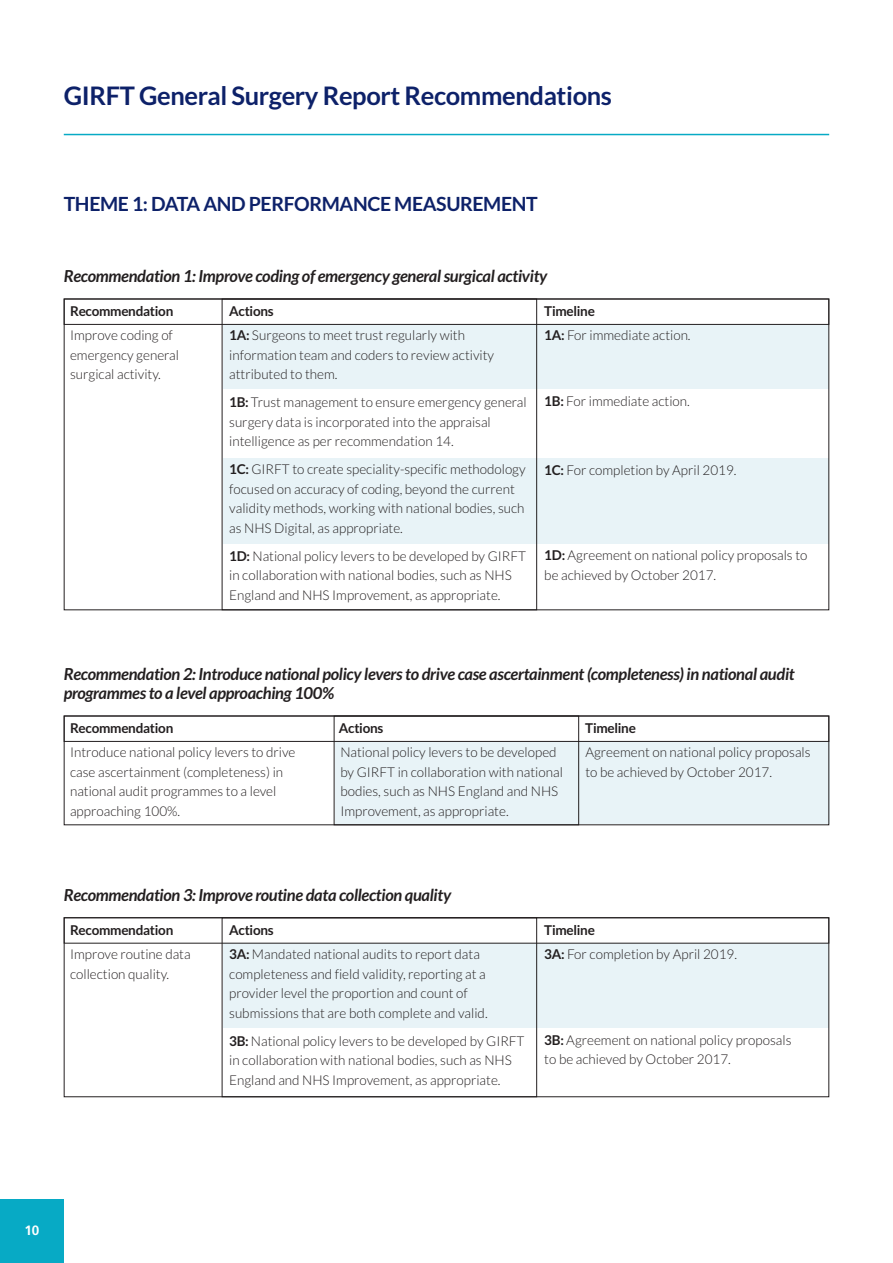
<style>
.page{position:relative;width:893px;height:1263px;background:#fff}
.page>*{position:absolute;margin:0;border:0;box-sizing:border-box;transform-origin:0 0}
.t1{font:700 25.5px "Lato";letter-spacing:-.015em;color:#0d2169}
.t2{font:700 19.5px "Lato";letter-spacing:-.02em;color:#0d2169}
.t3{font:italic 700 16.5px/19.5px "Lato";letter-spacing:-.02em;color:#231f20}
.t4{font:300 13.5px/19.5px "Lato";color:#231f20}
.t5{font:700 13.5px "Lato";letter-spacing:-.02em;color:#231f20}
.t6{font:700 13.5px "Frutiger";color:#fff}
.s1{font-weight:700}
</style>
<div class="page">
<hr style="left:64px;top:134px;width:765px;height:1px;background:#07aac5">
<div style="left:0;top:1199px;width:64px;height:64px;background:#07aac5"></div>
<div style="left:223px;top:324px;width:606px;height:65px;background:#e8f3f7"></div>
<div style="left:223px;top:458px;width:606px;height:85px;background:#e8f3f7"></div>
<div style="left:64px;top:299px;width:765px;height:26px;border:1px solid #231f20"></div>
<div style="left:335px;top:741px;width:494px;height:83px;background:#e8f3f7"></div>
<div style="left:334px;top:716px;width:245px;height:109px;border:1px solid #231f20"></div>
<div style="left:64px;top:716px;width:765px;height:26px;border:1px solid #231f20"></div>
<div style="left:223px;top:943px;width:606px;height:85px;background:#e8f3f7"></div>
<div style="left:222px;top:917px;width:315px;height:180px;border:1px solid #231f20"></div>
<div style="left:64px;top:917px;width:765px;height:26px;border:1px solid #231f20"></div>
<h1 class="t1" style="left:64px;top:81px;width:550px">GIRFT General Surgery Report Recommendations</h1>
<h2 class="t2" style="left:64px;top:193px;width:475px">THEME 1: DATA AND PERFORMANCE MEASUREMENT</h2>
<p class="t3" style="left:64px;top:267px;width:485px">Recommendation 1: Improve coding of emergency general surgical activity</p>
<p class="t5" style="left:70px;top:304px;width:105px">Recommendation</p>
<p class="t5" style="left:229px;top:304px;width:46px">Actions</p>
<p class="t4" style="left:70px;top:326px;width:110px">Improve coding of emergency general surgical activity.</p>
<p class="t4" style="left:229px;top:326px;width:267px"><span class="s1">1A:</span> Surgeons to meet trust regularly with information team and coders to review activity attributed to them.</p>
<p class="t4" style="left:229px;top:393px;width:299px"><span class="s1">1B:</span> Trust management to ensure emergency general surgery data is incorporated into the appraisal intelligence as per recommendation 14.</p>
<p class="t4" style="left:229px;top:460px;width:298px"><span class="s1">1C:</span> GIRFT to create speciality-specific methodology focused on accuracy of coding, beyond the current validity methods, working with national bodies, such as NHS Digital, as appropriate.</p>
<p class="t4" style="left:229px;top:546px;width:298px"><span class="s1">1D:</span> National policy levers to be developed by GIRFT in collaboration with national bodies, such as NHS<br>England and NHS Improvement, as appropriate.</p>
<p class="t5" style="left:544px;top:304px;width:52px">Timeline</p>
<p class="t4" style="left:544px;top:326px;width:148px"><span class="s1">1A:</span> For immediate action.</p>
<p class="t4" style="left:544px;top:391px;width:147px"><span class="s1">1B:</span> For immediate action.</p>
<p class="t4" style="left:544px;top:460px;width:194px"><span class="s1">1C:</span> For completion by April 2019.</p>
<p class="t4" style="left:544px;top:546px;width:265px"><span class="s1">1D:</span> Agreement on national policy proposals to be achieved by October 2017.</p>
<p class="t3" style="left:64px;top:664px;width:732px">Recommendation 2: Introduce national policy levers to drive case ascertainment (completeness) in national audit programmes to a level approaching 100%</p>
<p class="t5" style="left:70px;top:721px;width:105px">Recommendation</p>
<p class="t5" style="left:339px;top:721px;width:46px">Actions</p>
<p class="t5" style="left:585px;top:721px;width:52px">Timeline</p>
<p class="t4" style="left:70px;top:743px;width:227px">Introduce national policy levers to drive case ascertainment (completeness) in national audit programmes to a level approaching 100%.</p>
<p class="t4" style="left:340px;top:743px;width:224px">National policy levers to be developed by GIRFT in collaboration with national bodies, such as NHS England and NHS Improvement, as appropriate.</p>
<p class="t4" style="left:585px;top:743px;width:227px">Agreement on national policy proposals to be achieved by October 2017.</p>
<p class="t3" style="left:64px;top:885px;width:389px">Recommendation 3: Improve routine data collection quality</p>
<p class="t5" style="left:70px;top:922px;width:105px">Recommendation</p>
<p class="t5" style="left:229px;top:922px;width:46px">Actions</p>
<p class="t4" style="left:70px;top:945px;width:122px">Improve routine data collection quality.</p>
<p class="t4" style="left:229px;top:945px;width:260px"><span class="s1">3A:</span> Mandated national audits to report data completeness and field validity, reporting at a provider level the proportion and count of submissions that are both complete and valid.</p>
<p class="t4" style="left:229px;top:1031px;width:297px"><span class="s1">3B:</span> National policy levers to be developed by GIRFT in collaboration with national bodies, such as NHS<br>England and NHS Improvement, as appropriate.</p>
<p class="t5" style="left:544px;top:922px;width:52px">Timeline</p>
<p class="t4" style="left:544px;top:945px;width:194px"><span class="s1">3A:</span> For completion by April 2019.</p>
<p class="t4" style="left:544px;top:1030px;width:249px"><span class="s1">3B:</span> Agreement on national policy proposals to be achieved by October 2017.</p>
<p class="t6" style="left:24px;top:1225px;width:16px">10</p>
</div>
